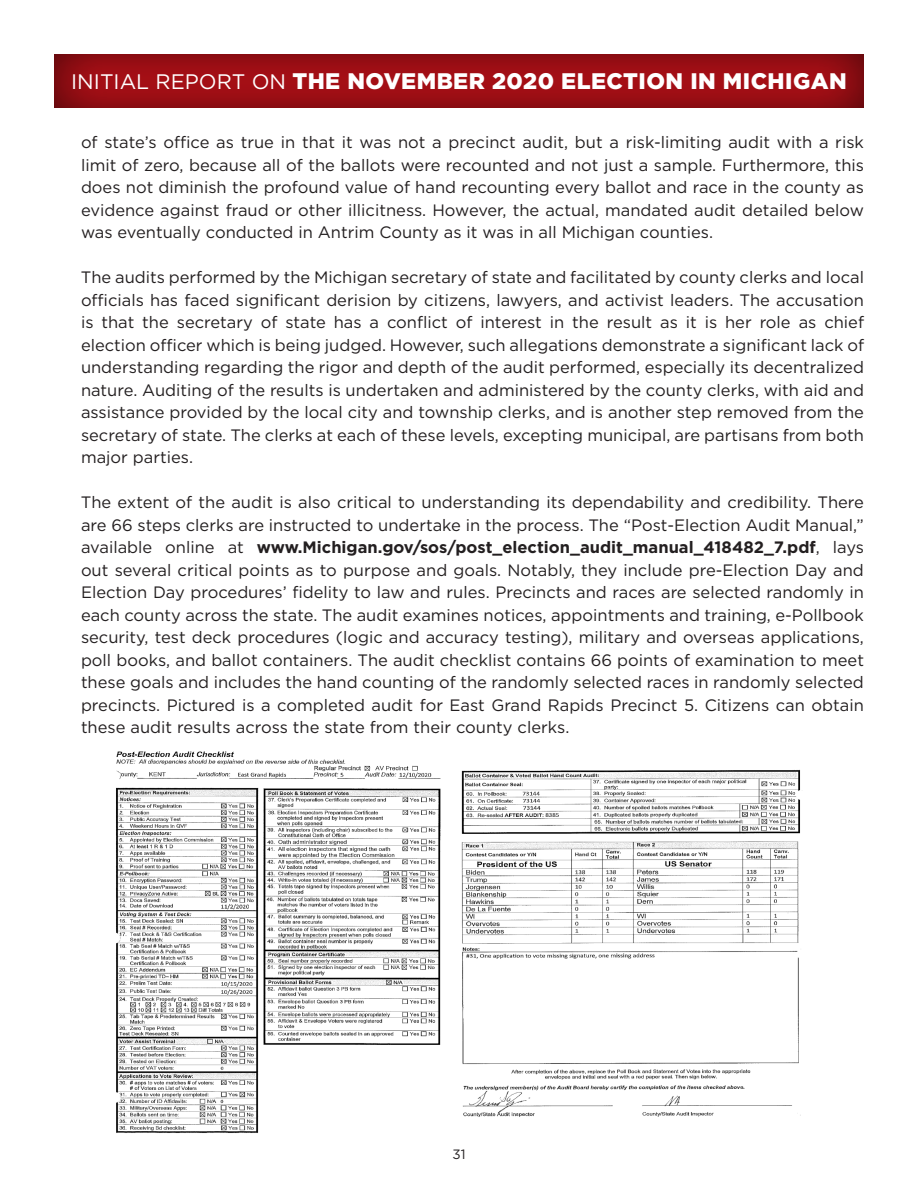
<style>
.page{position:relative;width:918px;height:1188px;background:#fff}
.page>*{position:absolute;margin:0;border:0;box-sizing:border-box;transform-origin:0 0}
.t1{font:900 22.5px "Gotham";letter-spacing:.02em;color:#fff}
.t2{font:16.5px/22.5px "Gotham";color:#231f20;text-align:justify}
.t3{font:13.5px "Gotham";color:#231f20}
.s1{font-weight:400;font-size:21px}
.s2{font-weight:700}
</style>
<div class="page">
<div style="left:52px;top:54px;width:814px;height:54px;background:#231f20;opacity:.75"></div>
<img style="left:116px;top:751px;width:325px;height:382px">
<img style="left:461px;top:769px;width:340px;height:348px">
<h1 class="t1" style="left:71px;top:65px;width:777px"><span class="s1">INITIAL REPORT ON</span> THE NOVEMBER 2020 ELECTION IN MICHIGAN</h1>
<p class="t2" style="left:81px;top:131px;width:785px">of state’s office as true in that it was not a precinct audit, but a risk-limiting audit with a risk limit of zero, because all of the ballots were recounted and not just a sample. Furthermore, this does not diminish the profound value of hand recounting every ballot and race in the county as evidence against fraud or other illicitness. However, the actual, mandated audit detailed below was eventually conducted in Antrim County as it was in all Michigan counties.</p>
<p class="t2" style="left:81px;top:266px;width:785px">The audits performed by the Michigan secretary of state and facilitated by county clerks and local officials has faced significant derision by citizens, lawyers, and activist leaders. The accusation is that the secretary of state has a conflict of interest in the result as it is her role as chief election officer which is being judged. However, such allegations demonstrate a significant lack of understanding regarding the rigor and depth of the audit performed, especially its decentralized nature. Auditing of the results is undertaken and administered by the county clerks, with aid and assistance provided by the local city and township clerks, and is another step removed from the secretary of state. The clerks at each of these levels, excepting municipal, are partisans from both major parties.</p>
<p class="t2" style="left:81px;top:491px;width:785px">The extent of the audit is also critical to understanding its dependability and credibility. There are 66 steps clerks are instructed to undertake in the process. The “Post-Election Audit Manual,” available online at <span class="s2">www.Michigan.gov/sos/post_election_audit_manual_418482_7.pdf</span>, lays out several critical points as to purpose and goals. Notably, they include pre-Election Day and Election Day procedures’ fidelity to law and rules. Precincts and races are selected randomly in each county across the state. The audit examines notices, appointments and training, e-Pollbook security, test deck procedures (logic and accuracy testing), military and overseas applications, poll books, and ballot containers. The audit checklist contains 66 points of examination to meet these goals and includes the hand counting of the randomly selected races in randomly selected precincts. Pictured is a completed audit for East Grand Rapids Precinct 5. Citizens can obtain these audit results across the state from their county clerks.</p>
<p class="t3" style="left:452px;top:1145px;width:15px">31</p>
</div>
